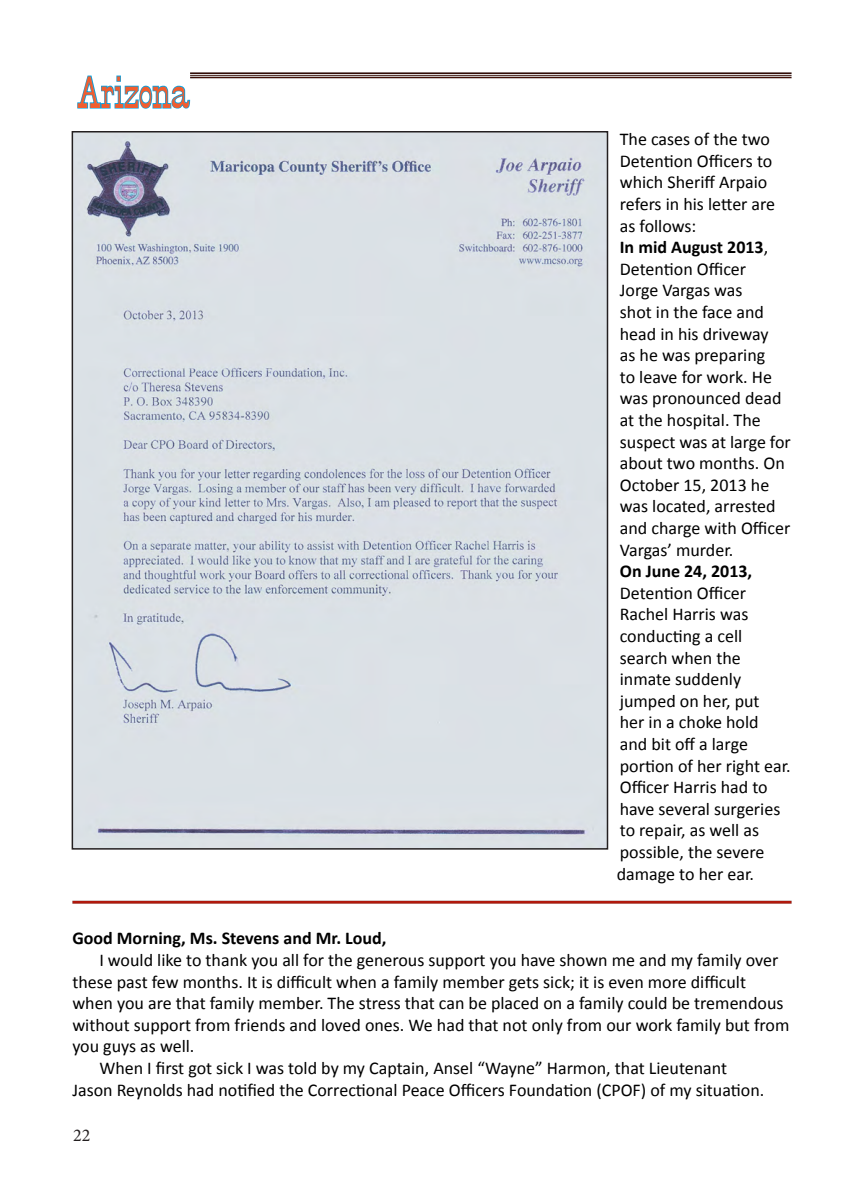
<style>
.page{position:relative;width:864px;height:1188px;background:#fff}
.page>*{position:absolute;margin:0;border:0;box-sizing:border-box;transform-origin:0 0}
.t1{font:45px "Stage Coach";color:#f15d2f}
.t2{font:18px/21.6px "Calibri";color:#000}
.t3{font:700 18px "Calibri";color:#000}
.t4{font:18px "Minion Pro";color:#231f20}
.s1{font-weight:700}
</style>
<div class="page">
<img style="left:75px;top:134px;width:530px;height:713px">
<div style="left:70px;top:898px;width:722px;height:6px;background:#231f20;opacity:.75"></div>
<div style="left:161px;top:47px;width:657px;height:55px;background:#231f20;opacity:.75"></div>
<svg style="left:77px;top:75px;width:114px;height:34px"></svg>
<p class="t1" style="left:78px;top:69px;width:114px">Arizona</p>
<p class="t2" style="left:620px;top:128px;width:157px">The cases of the two<br>Detention Officers to which Sheriff Arpaio refers in his letter are as follows:</p>
<p class="t2" style="left:620px;top:236px;width:172px"><span class="s1">In mid August 2013</span>,<br>Detention Officer<br>Jorge Vargas was<br>shot in the face and head in his driveway<br>as he was preparing<br>to leave for work. He was pronounced dead at the hospital. The suspect was at large for about two months. On<br>October 15, 2013 he was located, arrested and charge with Officer<br>Vargas’ murder.</p>
<p class="t2" style="left:617px;top:560px;width:175px"><span class="s1">On June 24, 2013,<br></span>Detention Officer<br>Rachel Harris was conducting a cell search when the inmate suddenly jumped on her, put<br>her in a choke hold<br>and bit off a large portion of her right ear.<br>Officer Harris had to have several surgeries to repair, as well as possible, the severe damage to her ear.</p>
<p class="t3" style="left:72px;top:927px;width:316px">Good Morning, Ms. Stevens and Mr. Loud,</p>
<p class="t2" style="left:99px;top:948px;width:680px">I would like to thank you all for the generous support you have shown me and my family over</p>
<p class="t2" style="left:72px;top:970px;width:675px">these past few months. It is difficult when a family member gets sick; it is even more difficult</p>
<p class="t2" style="left:72px;top:992px;width:713px">when you are that family member. The stress that can be placed on a family could be tremendous</p>
<p class="t2" style="left:72px;top:1013px;width:719px">without support from friends and loved ones. We had that not only from our work family but from</p>
<p class="t2" style="left:72px;top:1035px;width:124px">you guys as well.</p>
<p class="t2" style="left:99px;top:1056px;width:629px">When I first got sick I was told by my Captain, Ansel “Wayne” Harmon, that Lieutenant</p>
<p class="t2" style="left:72px;top:1078px;width:694px">Jason Reynolds had notified the Correctional Peace Officers Foundation (CPOF) of my situation.</p>
<p class="t4" style="left:73px;top:1123px;width:19px">22</p>
</div>
